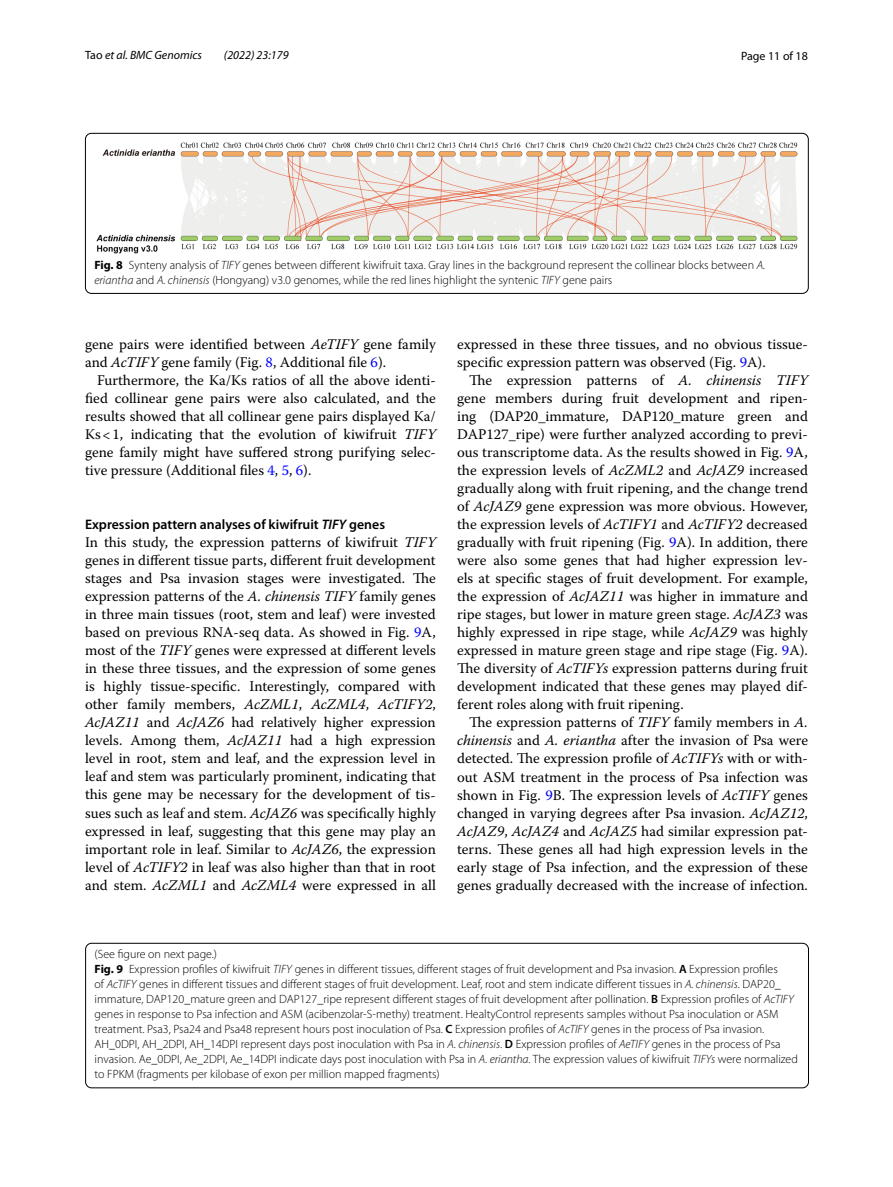
<style>
.page{position:relative;width:893px;height:1187px;background:#fff}
.page>*{position:absolute;margin:0;border:0;box-sizing:border-box;transform-origin:0 0}
.t1{font:14.7px/18px "Warnock Pro";color:#000;text-align:justify}
.t2{font:600 13.8px "Myriad Pro";color:#000}
.t3{font:300 12px/15px "Myriad Pro";color:#000}
.t4{font:italic 12px "Myriad Pro";color:#000}
.t5{font:12px "Myriad Pro";color:#000}
.s1{font-style:normal}
.s2{font-weight:700}
.s3{font-style:italic}
.s4{color:#00f}
.s5{font-weight:600}
</style>
<div class="page">
<img style="left:97px;top:142px;width:700px;height:112px">
<div style="left:85px;top:133px;width:723px;height:160px;border:1px solid #000;border-radius:6px"></div>
<div style="left:85px;top:943px;width:724px;height:144px;border:1px solid #000;border-radius:6px"></div>
<p class="t4" style="left:85px;top:48px;width:119px"><span class="s1">Tao</span> et al. BMC Genomics</p>
<p class="t4" style="left:224px;top:48px;width:66px">(2022) 23:179</p>
<p class="t5" style="left:741px;top:48px;width:68px">Page 11 of 18</p>
<p class="t3" style="left:94px;top:258px;width:672px"><span class="s2">Fig. 8</span> Synteny analysis of <span class="s3">TIFY</span> genes between different kiwifruit taxa. Gray lines in the background represent the collinear blocks between <span class="s3">A. eriantha</span> and <span class="s3">A. chinensis</span> (Hongyang) v3.0 genomes, while the red lines highlight the syntenic <span class="s3">TIFY</span> gene pairs</p>
<p class="t1" style="left:85px;top:335px;width:352px">gene pairs were identified between <span class="s3">AeTIFY</span> gene family and <span class="s3">AcTIFY</span> gene family (Fig. <span class="s4">8</span>, Additional file <span class="s4">6</span>).</p>
<p class="t1" style="left:85px;top:371px;width:352px;text-indent:12px">Furthermore, the Ka/Ks ratios of all the above identi&shy;fied collinear gene pairs were also calculated, and the results showed that all collinear gene pairs displayed Ka/ Ks&lt;1, indicating that the evolution of kiwifruit <span class="s3">TIFY </span>gene family might have suffered strong purifying selec&shy;tive pressure (Additional files <span class="s4">4</span>, <span class="s4">5</span>, <span class="s4">6</span>).</p>
<p class="t2" style="left:85px;top:516px;width:302px">Expression pattern analyses of kiwifruit <span class="s3">TIFY</span> genes</p>
<p class="t1" style="left:85px;top:533px;width:352px">In this study, the expression patterns of kiwifruit <span class="s3">TIFY </span>genes in different tissue parts, different fruit development stages and Psa invasion stages were investigated. The expression patterns of the <span class="s3">A. chinensis TIFY</span> family genes in three main tissues (root, stem and leaf) were invested based on previous RNA-seq data. As showed in Fig. <span class="s4">9</span>A, most of the <span class="s3">TIFY</span> genes were expressed at different levels in these three tissues, and the expression of some genes is highly tissue-specific. Interestingly, compared with other family members, <span class="s3">AcZML1</span>, <span class="s3">AcZML4</span>, <span class="s3">AcTIFY2</span>, <span class="s3">AcJAZ11</span> and <span class="s3">AcJAZ6</span> had relatively higher expression levels. Among them, <span class="s3">AcJAZ11</span> had a high expression level in root, stem and leaf, and the expression level in leaf and stem was particularly prominent, indicating that this gene may be necessary for the development of tis&shy;sues such as leaf and stem. <span class="s3">AcJAZ6</span> was specifically highly expressed in leaf, suggesting that this gene may play an important role in leaf. Similar to <span class="s3">AcJAZ6</span>, the expression level of <span class="s3">AcTIFY2</span> in leaf was also higher than that in root and stem. <span class="s3">AcZML1</span> and <span class="s3">AcZML4</span> were expressed in all</p>
<p class="t1" style="left:457px;top:335px;width:352px">expressed in these three tissues, and no obvious tissue&shy;specific expression pattern was observed (Fig. <span class="s4">9</span>A).</p>
<p class="t1" style="left:457px;top:371px;width:352px;text-indent:12px">The expression patterns of <span class="s3">A. chinensis TIFY </span>gene members during fruit development and ripen&shy;ing (DAP20_immature, DAP120_mature green and DAP127_ripe) were further analyzed according to previ&shy;ous transcriptome data. As the results showed in Fig. <span class="s4">9</span>A, the expression levels of <span class="s3">AcZML2</span> and <span class="s3">AcJAZ9</span> increased gradually along with fruit ripening, and the change trend of <span class="s3">AcJAZ9</span> gene expression was more obvious. However, the expression levels of <span class="s3">AcTIFY1</span> and <span class="s3">AcTIFY2</span> decreased gradually with fruit ripening (Fig. <span class="s4">9</span>A). In addition, there were also some genes that had higher expression lev&shy;els at specific stages of fruit development. For example, the expression of <span class="s3">AcJAZ11</span> was higher in immature and ripe stages, but lower in mature green stage. <span class="s3">AcJAZ3</span> was highly expressed in ripe stage, while <span class="s3">AcJAZ9</span> was highly expressed in mature green stage and ripe stage (Fig. <span class="s4">9</span>A).<br>The diversity of <span class="s3">AcTIFYs</span> expression patterns during fruit development indicated that these genes may played dif&shy;ferent roles along with fruit ripening.</p>
<p class="t1" style="left:457px;top:713px;width:352px;text-indent:12px">The expression patterns of <span class="s3">TIFY</span> family members in <span class="s3">A. chinensis</span> and <span class="s3">A. eriantha</span> after the invasion of Psa were detected. The expression profile of <span class="s3">AcTIFYs</span> with or with&shy;out ASM treatment in the process of Psa infection was shown in Fig. <span class="s4">9</span>B. The expression levels of <span class="s3">AcTIFY</span> genes changed in varying degrees after Psa invasion. <span class="s3">AcJAZ12</span>, <span class="s3">AcJAZ9</span>, <span class="s3">AcJAZ4</span> and <span class="s3">AcJAZ5</span> had similar expression pat&shy;terns. These genes all had high expression levels in the early stage of Psa infection, and the expression of these genes gradually decreased with the increase of infection.</p>
<p class="t3" style="left:95px;top:946px;width:124px">(See figure on next page.)</p>
<p class="t3" style="left:95px;top:961px;width:705px"><span class="s2">Fig. 9</span> Expression profiles of kiwifruit <span class="s3">TIFY</span> genes in different tissues, different stages of fruit development and Psa invasion. <span class="s5">A</span> Expression profiles<br>of <span class="s3">AcTIFY</span> genes in different tissues and different stages of fruit development. Leaf, root and stem indicate different tissues in <span class="s3">A. chinensis</span>. DAP20_ immature, DAP120_mature green and DAP127_ripe represent different stages of fruit development after pollination. <span class="s5">B</span> Expression profiles of <span class="s3">AcTIFY </span>genes in response to Psa infection and ASM (acibenzolar-S-methy) treatment. HealtyControl represents samples without Psa inoculation or ASM treatment. Psa3, Psa24 and Psa48 represent hours post inoculation of Psa. <span class="s5">C</span> Expression profiles of <span class="s3">AcTIFY</span> genes in the process of Psa invasion.<br>AH_0DPI, AH_2DPI, AH_14DPI represent days post inoculation with Psa in <span class="s3">A. chinensis</span>. <span class="s5">D</span> Expression profiles of <span class="s3">AeTIFY</span> genes in the process of Psa invasion. Ae_0DPI, Ae_2DPI, Ae_14DPI indicate days post inoculation with Psa in <span class="s3">A. eriantha.</span> The expression values of kiwifruit <span class="s3">TIFYs</span> were normalized to FPKM (fragments per kilobase of exon per million mapped fragments)</p>
</div>
